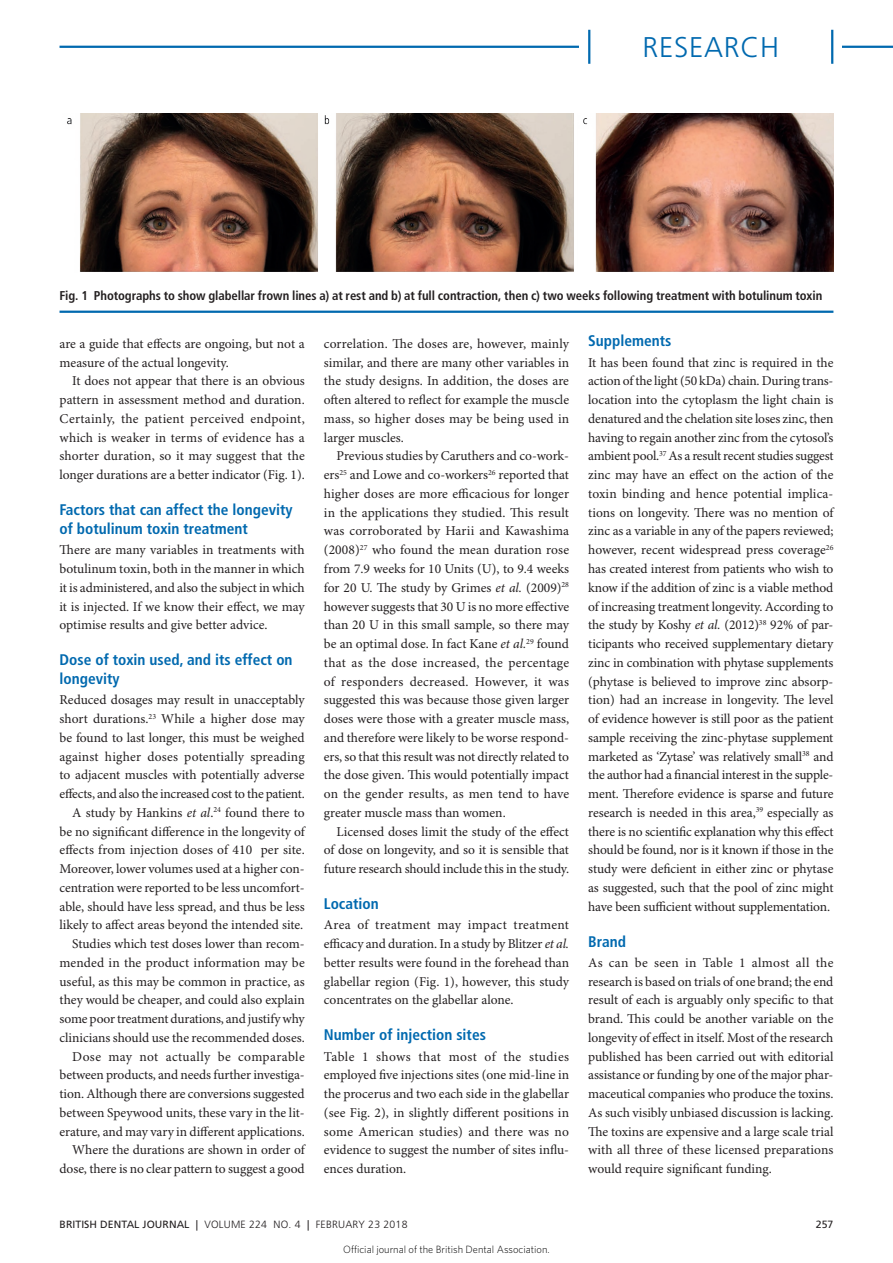
<style>
.page{position:relative;width:893px;height:1263px;background:#fff}
.page>*{position:absolute;margin:0;border:0;box-sizing:border-box;transform-origin:0 0}
.t1{font:300 28.5px "Frutiger LT Std";letter-spacing:.025em;color:#0069af}
.crosshead_2{font:700 condensed 15.3px/18.8px "Frutiger LT Std";color:#0069af}
.body_fullout{font:13.5px/18.8px "Minion Pro";letter-spacing:-.005em;color:#231f20;text-align:justify}
.body{font:13.5px/18.8px "Minion Pro";letter-spacing:-.005em;color:#231f20;text-align:justify}
.table_fig_caption{font:700 condensed 12.75px "Frutiger LT Std";letter-spacing:-.005em;color:#231f20}
.t2{font:300 10.5px "Frutiger LT Std";letter-spacing:.02em;color:#231f20}
.t3{font:300 10.5px "Whitney";color:#000}
.t4{font:10.5px "Frutiger LT Std";color:#231f20}
.s1{font-style:italic}
.s2{font-weight:400}
</style>
<div class="page">
<hr style="left:60px;top:311px;width:773px;height:2px;background:#0069af">
<img style="left:67px;top:113px;width:766px;height:159px">
<hr style="left:60px;top:46px;width:833px;height:2px;background:#0069af">
<div style="left:580px;top:30px;width:262px;height:34px;background:#fff"></div>
<hr style="left:831px;top:30px;width:2px;height:34px;background:#0069af">
<hr style="left:588px;top:30px;width:2px;height:34px;background:#0069af">
<h1 class="t1" style="left:643px;top:31px;width:138px">RESEARCH</h1>
<p class="table_fig_caption" style="left:60px;top:288px;width:764px">Fig. 1 Photographs to show glabellar frown lines a) at rest and b) at full contraction, then c) two weeks following treatment with botulinum toxin</p>
<p class="body" style="left:60px;top:335px;width:247px">are a guide that effects are ongoing, but not a measure of the actual longevity.</p>
<p class="body" style="left:60px;top:372px;width:247px;text-indent:13px">It does not appear that there is an obvious pattern in assessment method and duration.<br>Certainly, the patient perceived endpoint, which is weaker in terms of evidence has a shorter duration, so it may suggest that the longer durations are a better indicator (Fig. 1).</p>
<p class="crosshead_2" style="left:60px;top:501px;width:235px">Factors that can affect the longevity of botulinum toxin treatment</p>
<p class="body_fullout" style="left:60px;top:541px;width:247px">There are many variables in treatments with botulinum toxin, both in the manner in which it is administered, and also the subject in which it is injected. If we know their effect, we may optimise results and give better advice.</p>
<p class="crosshead_2" style="left:60px;top:651px;width:235px">Dose of toxin used, and its effect on longevity</p>
<p class="body_fullout" style="left:60px;top:691px;width:247px">Reduced dosages may result in unacceptably short durations.<sup>23</sup> While a higher dose may be found to last longer, this must be weighed against higher doses potentially spreading to adjacent muscles with potentially adverse effects, and also the increased cost to the patient.</p>
<p class="body" style="left:60px;top:804px;width:247px;text-indent:13px">A study by Hankins <span class="s1">et al</span>.<sup>24</sup> found there to be no significant difference in the longevity of effects from injection doses of 410 per site.<br>Moreover, lower volumes used at a higher con&shy;centration were reported to be less uncomfort&shy;able, should have less spread, and thus be less likely to affect areas beyond the intended site.</p>
<p class="body" style="left:60px;top:935px;width:247px;text-indent:13px">Studies which test doses lower than recom&shy;mended in the product information may be useful, as this may be common in practice, as they would be cheaper, and could also explain some poor treatment durations, and justify why clinicians should use the recommended doses.</p>
<p class="body" style="left:60px;top:1047px;width:247px;text-indent:13px">Dose may not actually be comparable between products, and needs further investiga&shy;tion. Although there are conversions suggested between Speywood units, these vary in the lit&shy;erature, and may vary in different applications.</p>
<p class="body" style="left:60px;top:1141px;width:247px;text-align:right">Where the durations are shown in order of dose, there is no clear pattern to suggest a good</p>
<p class="body" style="left:324px;top:335px;width:247px">correlation. The doses are, however, mainly similar, and there are many other variables in the study designs. In addition, the doses are often altered to reflect for example the muscle mass, so higher doses may be being used in larger muscles.</p>
<p class="body" style="left:324px;top:447px;width:247px;text-indent:13px">Previous studies by Caruthers and co-work&shy;ers<sup>25</sup> and Lowe and co-workers<sup>26</sup> reported that higher doses are more efficacious for longer in the applications they studied. This result was corroborated by Harii and Kawashima (2008)<sup>27</sup> who found the mean duration rose from 7.9 weeks for 10 Units (U), to 9.4 weeks for 20 U. The study by Grimes <span class="s1">et al.</span> (2009)<sup>28 </sup>however suggests that 30 U is no more effective than 20 U in this small sample, so there may be an optimal dose. In fact Kane <span class="s1">et al.</span><sup>29</sup> found that as the dose increased, the percentage of responders decreased. However, it was suggested this was because those given larger doses were those with a greater muscle mass, and therefore were likely to be worse respond&shy;ers, so that this result was not directly related to the dose given. This would potentially impact on the gender results, as men tend to have greater muscle mass than women.</p>
<p class="body" style="left:324px;top:822px;width:247px;text-indent:13px">Licensed doses limit the study of the effect of dose on longevity, and so it is sensible that future research should include this in the study.</p>
<p class="crosshead_2" style="left:324px;top:894px;width:56px">Location</p>
<p class="body_fullout" style="left:324px;top:916px;width:247px">Area of treatment may impact treatment efficacy and duration. In a study by Blitzer <span class="s1">et al. </span>better results were found in the forehead than glabellar region (Fig. 1), however, this study concentrates on the glabellar alone.</p>
<p class="crosshead_2" style="left:324px;top:1026px;width:164px">Number of injection sites</p>
<p class="body_fullout" style="left:324px;top:1047px;width:247px">Table 1 shows that most of the studies employed five injections sites (one mid-line in the procerus and two each side in the glabellar (see Fig. 2), in slightly different positions in some American studies) and there was no evidence to suggest the number of sites influ&shy;ences duration.</p>
<p class="crosshead_2" style="left:588px;top:332px;width:85px">Supplements</p>
<p class="body_fullout" style="left:588px;top:354px;width:247px">It has been found that zinc is required in the action of the light (50 kDa) chain. During trans&shy;location into the cytoplasm the light chain is denatured and the chelation site loses zinc, then having to regain another zinc from the cytosol’s ambient pool.<sup>37</sup> As a result recent studies suggest zinc may have an effect on the action of the toxin binding and hence potential implica&shy;tions on longevity. There was no mention of zinc as a variable in any of the papers reviewed; however, recent widespread press coverage<sup>26 </sup>has created interest from patients who wish to know if the addition of zinc is a viable method of increasing treatment longevity. According to the study by Koshy <span class="s1">et al.</span> (2012)<sup>38</sup> 92% of par&shy;ticipants who received supplementary dietary zinc in combination with phytase supplements (phytase is believed to improve zinc absorp&shy;tion) had an increase in longevity. The level of evidence however is still poor as the patient sample receiving the zinc-phytase supplement marketed as ‘Zytase’ was relatively small<sup>38</sup> and the author had a financial interest in the supple&shy;ment. Therefore evidence is sparse and future research is needed in this area,<sup>39</sup> especially as there is no scientific explanation why this effect should be found, nor is it known if those in the study were deficient in either zinc or phytase as suggested, such that the pool of zinc might have been sufficient without supplementation.</p>
<p class="crosshead_2" style="left:588px;top:932px;width:39px">Brand</p>
<p class="body_fullout" style="left:588px;top:954px;width:247px">As can be seen in Table 1 almost all the research is based on trials of one brand; the end result of each is arguably only specific to that brand. This could be another variable on the longevity of effect in itself. Most of the research published has been carried out with editorial assistance or funding by one of the major phar&shy;maceutical companies who produce the toxins.<br>As such visibly unbiased discussion is lacking.<br>The toxins are expensive and a large scale trial with all three of these licensed preparations would require significant funding.</p>
<p class="t2" style="left:60px;top:1219px;width:349px"><span class="s2">BRITISH DENTAL JOURNAL |</span> VOLUME 224 NO. 4 <span class="s2">|</span> FEBRUARY 23 2018</p>
<p class="t4" style="left:816px;top:1218px;width:19px">257</p>
<p class="t3" style="left:343px;top:1243px;width:208px">Official journal of the British Dental Association.</p>
</div>
